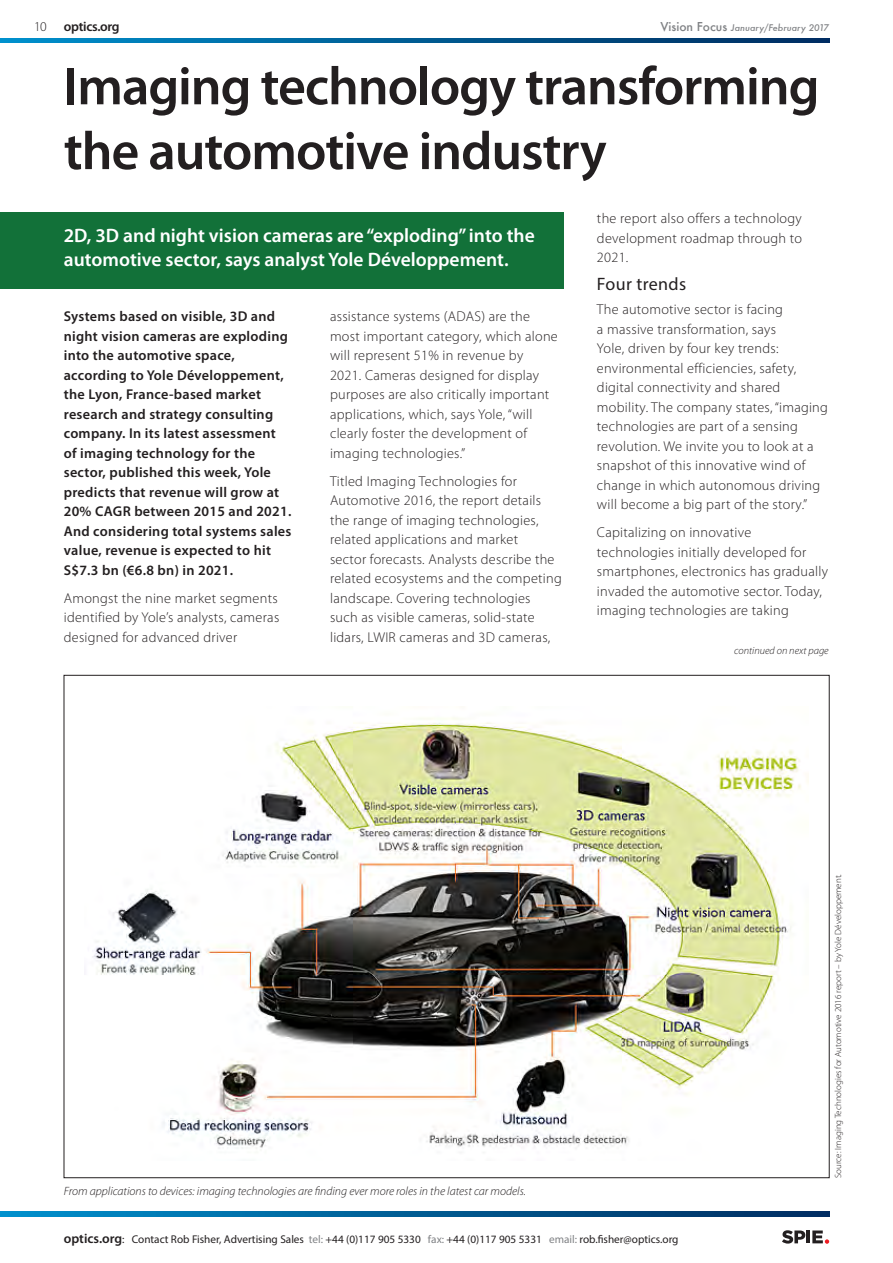
<style>
.page{position:relative;width:893px;height:1263px;background:#fff}
.page>*{position:absolute;margin:0;border:0;box-sizing:border-box;transform-origin:0 0}
.t1{font:600 54px/64.8px "Myriad Pro";letter-spacing:-.02em;color:#231f20}
.t2{font:600 19.5px/24px "Myriad Pro";color:#fff}
.t3{font:18px "Myriad Pro";letter-spacing:.02em;color:#231f20}
.t4{font:300 14.25px/19.5px "Myriad Pro";letter-spacing:.02em;color:#231f20}
.t5{font:600 14.25px/19.5px "Myriad Pro";letter-spacing:.02em;color:#231f20}
.t6{font:600 13.5px "Myriad Pro";letter-spacing:-.02em;color:#231f20}
.t7{font:300 13.5px "Myriad Pro";color:#231f20}
.t8{font:italic 300 12px "Myriad Pro";color:#231f20}
.t9{font:11.25px "Myriad Pro";color:#231f20}
.t10{font:italic 300 10.5px "Myriad Pro";color:#231f20}
.t11{font:300 9px "Myriad Pro";color:#231f20}
.t12{font:italic 500 9px "Futura";color:#808285}
.s1{font-style:normal;font-size:12px}
.s2{font-weight:600;font-size:13.5px}
.s3{color:#808285}
</style>
<div class="page">
<svg style="left:0;top:1212px;width:829px;height:4px;background:#005d94"></svg>
<svg style="left:0;top:38px;width:829px;height:5px;background:#005d94"></svg>
<svg style="left:782px;top:1230px;width:47px;height:14px"></svg>
<div style="left:0;top:213px;width:563px;height:76px;background:#127139"></div>
<img style="left:92px;top:717px;width:717px;height:432px">
<p class="t7" style="left:34px;top:19px;width:14px">10</p>
<p class="t6" style="left:64px;top:18px;width:57px">optics.org</p>
<p class="t12" style="left:660px;top:22px;width:170px"><span class="s1">Vision Focus</span> January/February 2017</p>
<p class="t1" style="left:64px;top:52px;width:757px">Imaging technology transforming the automotive industry</p>
<p class="t2" style="left:64px;top:223px;width:473px">2D, 3D and night vision cameras are “exploding” into the automotive sector, says analyst Yole Développement.</p>
<p class="t5" style="left:64px;top:306px;width:229px">Systems based on visible, 3D and night vision cameras are exploding into the automotive space, according to Yole Développement, the Lyon, France-based market research and strategy consulting company. In its latest assessment of imaging technology for the sector, published this week, Yole predicts that revenue will grow at<br>20% CAGR between 2015 and 2021.<br>And considering total systems sales value, revenue is expected to hit<br>S$7.3 bn (€6.8 bn) in 2021.</p>
<p class="t4" style="left:64px;top:588px;width:217px;text-align:justify">Amongst the nine market segments identified by Yole’s analysts, cameras designed for advanced driver</p>
<p class="t4" style="left:330px;top:306px;width:229px">assistance systems (ADAS) are the most important category, which alone will represent 51% in revenue by 2021. Cameras designed for display purposes are also critically important applications, which, says Yole, “will clearly foster the development of imaging technologies.”</p>
<p class="t4" style="left:330px;top:471px;width:233px">Titled Imaging Technologies for Automotive 2016, the report details the range of imaging technologies, related applications and market<br>sector forecasts. Analysts describe the related ecosystems and the competing landscape. Covering technologies such as visible cameras, solid-state lidars, LWIR cameras and 3D cameras,</p>
<p class="t4" style="left:597px;top:209px;width:207px;text-align:justify">the report also offers a technology development roadmap through to 2021.</p>
<p class="t3" style="left:597px;top:273px;width:91px">Four trends</p>
<p class="t4" style="left:597px;top:299px;width:232px">The automotive sector is facing<br>a massive transformation, says<br>Yole, driven by four key trends: environmental efficiencies, safety, digital connectivity and shared mobility. The company states, “imaging technologies are part of a sensing revolution. We invite you to look at a snapshot of this innovative wind of change in which autonomous driving will become a big part of the story.”</p>
<p class="t4" style="left:597px;top:522px;width:233px">Capitalizing on innovative technologies initially developed for smartphones, electronics has gradually invaded the automotive sector. Today, imaging technologies are taking</p>
<p class="t10" style="left:734px;top:644px;width:96px">continued on next page</p>
<p class="t8" style="left:64px;top:1184px;width:464px">From applications to devices: imaging technologies are finding ever more roles in the latest car models.</p>
<p class="t11" style="left:833px;top:1178px;width:305px;rotate:-90deg">Source: Imaging Technologies for Automotive 2016 report – by Yole Développement.</p>
<p class="t9" style="left:64px;top:1232px;width:616px"><span class="s2">optics.org</span>: Contact Rob Fisher, Advertising Sales <span class="s3">tel:</span> +44 (0)117 905 5330 <span class="s3">fax:</span> +44 (0)117 905 5331 <span class="s3">email:</span> rob.fisher@optics.org</p>
</div>
